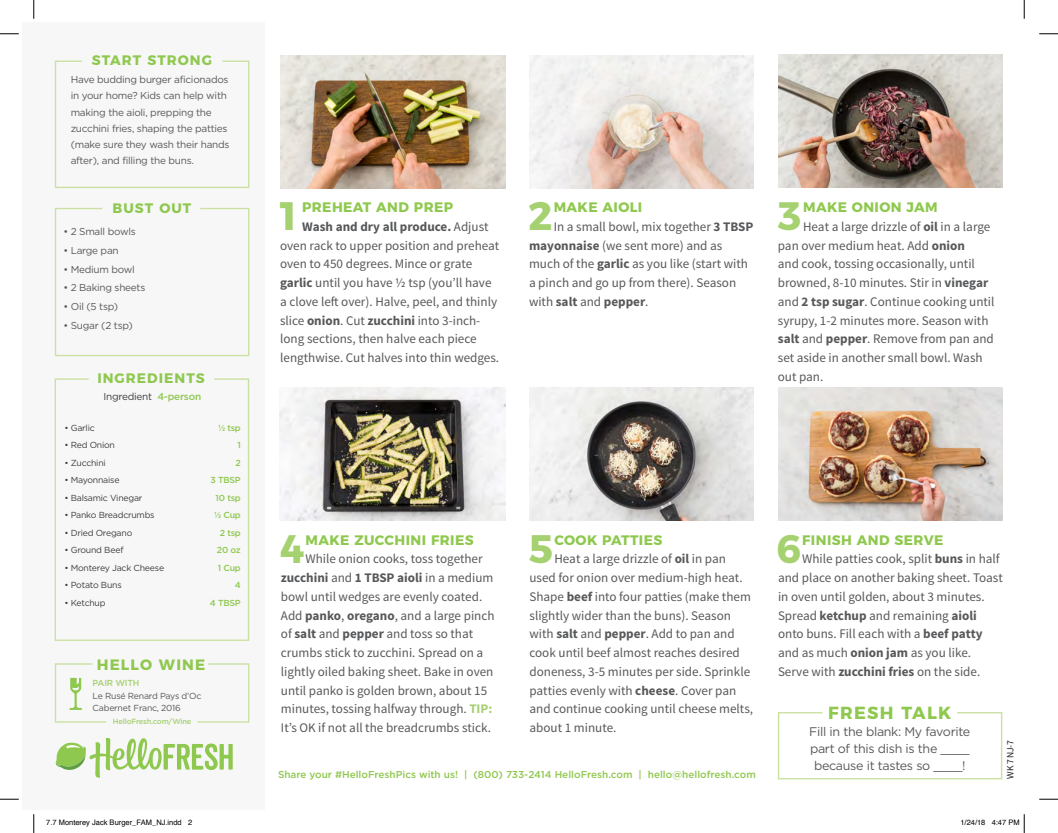
<style>
.page{position:relative;width:1058px;height:833px;background:#fff}
.page>*{position:absolute;margin:0;border:0;box-sizing:border-box;transform-origin:0 0}
.t1{font:700 39.62px "Montserrat";color:#a6d170}
.t2{font:700 17.5px "Montserrat";letter-spacing:.075em;color:#8fc84e}
.t3{font:700 15px "Montserrat";letter-spacing:.075em;color:#8fc84e}
.t4{font:700 13.75px "Montserrat";letter-spacing:.03em;color:#8fc84e}
.t5{font:700 13.75px "Montserrat";letter-spacing:.075em;color:#8fc84e}
.t6{font:13.12px/18.8px "Source Sans Pro";color:#57585a}
.t7{font:12.5px/16.8px "Gotham";letter-spacing:-.025em;color:#57585a;text-align:center}
.t8{font:10px/16.2px "Gotham";letter-spacing:-.025em;color:#57585a}
.t9{font:500 10px "Gotham";color:#8fc84e}
.t10{font:10px "Gotham";letter-spacing:-.025em;color:#3e3e3f}
.t11{font:9.62px "Source Sans Pro";color:#231f20}
.t12{font:8.75px "Gotham";letter-spacing:-.025em;color:#3e3e3f}
.t13{font:500 8.75px/17.5px "Gotham";letter-spacing:-.025em;color:#8fc84e;text-align:right}
.t14{font:8.75px/12.5px "Gotham";letter-spacing:-.025em;color:#57585a}
.t15{font:500 8.75px "Gotham";letter-spacing:-.025em;color:#a6d170}
.t16{font:7.5px "Helvetica";color:#000}
.t17{font:500 7.5px "Gotham";letter-spacing:-.025em;color:#a6d170}
.s1{font-weight:500;color:#8fc84e}
.s2{font-weight:700}
.s3{font-weight:700;color:#a6d170}
</style>
<div class="page">
<div style="left:23px;top:23px;width:242px;height:787px;background:#f7f7f8"></div>
<img style="left:281px;top:55px;width:224px;height:133px">
<img style="left:529px;top:55px;width:225px;height:133px">
<img style="left:529px;top:387px;width:224px;height:133px">
<img style="left:280px;top:387px;width:225px;height:133px">
<img style="left:778px;top:55px;width:224px;height:132px">
<img style="left:778px;top:387px;width:224px;height:133px">
<svg style="left:54px;top:207px;width:196px;height:150px"></svg>
<svg style="left:54px;top:378px;width:196px;height:263px"></svg>
<svg style="left:54px;top:60px;width:196px;height:128px"></svg>
<svg style="left:54px;top:663px;width:53px;height:60px"></svg>
<svg style="left:197px;top:663px;width:53px;height:60px"></svg>
<svg style="left:56px;top:738px;width:177px;height:39px"></svg>
<svg style="left:777px;top:712px;width:226px;height:68px"></svg>
<svg style="left:0;top:33px;width:19px;height:2px"></svg>
<svg style="left:1039px;top:33px;width:19px;height:2px"></svg>
<svg style="left:0;top:798px;width:19px;height:2px"></svg>
<svg style="left:1039px;top:798px;width:19px;height:2px"></svg>
<svg style="left:33px;top:0;width:2px;height:19px"></svg>
<svg style="left:33px;top:814px;width:2px;height:19px"></svg>
<svg style="left:1023px;top:0;width:2px;height:19px"></svg>
<svg style="left:1023px;top:814px;width:2px;height:19px"></svg>
<p class="t5" style="left:92px;top:49px;width:122px">START STRONG</p>
<p class="t8" style="left:71px;top:71px;width:160px">Have budding burger aficionados in your home? Kids can help with making the aioli, prepping the zucchini fries, shaping the patties (make sure they wash their hands after), and filling the buns.</p>
<p class="t4" style="left:112px;top:196px;width:80px">BUST OUT</p>
<p class="t8" style="left:63px;top:223px;width:74px">• 2 Small bowls</p>
<p class="t8" style="left:63px;top:242px;width:57px">• Large pan</p>
<p class="t8" style="left:63px;top:261px;width:73px">• Medium bowl</p>
<p class="t8" style="left:63px;top:279px;width:83px">• 2 Baking sheets</p>
<p class="t8" style="left:63px;top:298px;width:56px">• Oil (5 tsp)</p>
<p class="t8" style="left:63px;top:317px;width:71px">• Sugar (2 tsp)</p>
<p class="t5" style="left:97px;top:366px;width:109px">INGREDIENTS</p>
<p class="t10" style="left:103px;top:390px;width:99px">Ingredient <span class="s1">4-person</span></p>
<p class="t12" style="left:64px;top:422px;width:32px">• Garlic</p>
<p class="t12" style="left:64px;top:439px;width:52px">• Red Onion</p>
<p class="t12" style="left:64px;top:457px;width:43px">• Zucchini</p>
<p class="t12" style="left:64px;top:474px;width:57px">• Mayonnaise</p>
<p class="t12" style="left:64px;top:492px;width:80px">• Balsamic Vinegar</p>
<p class="t12" style="left:64px;top:509px;width:92px">• Panko Breadcrumbs</p>
<p class="t12" style="left:64px;top:527px;width:69px">• Dried Oregano</p>
<p class="t12" style="left:64px;top:544px;width:61px">• Ground Beef</p>
<p class="t12" style="left:64px;top:562px;width:101px">• Monterey Jack Cheese</p>
<p class="t12" style="left:64px;top:579px;width:59px">• Potato Buns</p>
<p class="t12" style="left:64px;top:597px;width:43px">• Ketchup</p>
<p class="t13" style="left:210px;top:419px;width:32px">½ tsp<br>1<br>2<br>3 TBSP<br>10 tsp ½ Cup<br>2 tsp<br>20 oz<br>1 Cup<br>4<br>4 TBSP</p>
<p class="t3" style="left:97px;top:652px;width:110px">HELLO WINE</p>
<p class="t15" style="left:93px;top:677px;width:48px">PAIR WITH</p>
<p class="t17" style="left:113px;top:716px;width:80px">HelloFresh.com/Wine</p>
<p class="t14" style="left:93px;top:689px;width:110px">Le Rusé Renard Pays d’Oc<br>Cabernet Franc, 2016</p>
<h1 class="t1" style="left:276px;top:183px;width:26px">1</h1>
<p class="t4" style="left:302px;top:196px;width:152px">PREHEAT AND PREP</p>
<p class="t6" style="left:280px;top:217px;width:221px;text-indent:22px"><span class="s2">Wash and dry all produce.</span> Adjust oven rack to upper position and preheat oven to 450 degrees. Mince or grate <span class="s2">garlic</span> until you have ½ tsp (you’ll have a clove left over). Halve, peel, and thinly slice <span class="s2">onion</span>. Cut <span class="s2">zucchini</span> into 3-inch&shy;long sections, then halve each piece lengthwise. Cut halves into thin wedges.</p>
<h1 class="t1" style="left:528px;top:183px;width:26px">2</h1>
<p class="t4" style="left:553px;top:196px;width:90px">MAKE AIOLI</p>
<p class="t6" style="left:529px;top:217px;width:226px;text-indent:25px">In a small bowl, mix together <span class="s2">3 TBSP mayonnaise</span> (we sent more) and as much of the <span class="s2">garlic</span> as you like (start with a pinch and go up from there). Season with <span class="s2">salt</span> and <span class="s2">pepper</span>.</p>
<h1 class="t1" style="left:777px;top:183px;width:24px">3</h1>
<p class="t4" style="left:803px;top:196px;width:136px">MAKE ONION JAM</p>
<p class="t6" style="left:778px;top:217px;width:218px;text-indent:25px">Heat a large drizzle of <span class="s2">oil</span> in a large pan over medium heat. Add <span class="s2">onion<br></span>and cook, tossing occasionally, until browned, 8-10 minutes. Stir in <span class="s2">vinegar </span>and <span class="s2">2 tsp sugar</span>. Continue cooking until syrupy, 1-2 minutes more. Season with <span class="s2">salt</span> and <span class="s2">pepper</span>. Remove from pan and set aside in another small bowl. Wash out pan.</p>
<h1 class="t1" style="left:280px;top:516px;width:26px">4</h1>
<p class="t4" style="left:305px;top:528px;width:170px">MAKE ZUCCHINI FRIES</p>
<p class="t6" style="left:281px;top:550px;width:215px;text-indent:25px">While onion cooks, toss together <span class="s2">zucchini</span> and <span class="s2">1 TBSP aioli</span> in a medium bowl until wedges are evenly coated.<br>Add <span class="s2">panko</span>, <span class="s2">oregano</span>, and a large pinch of <span class="s2">salt</span> and <span class="s2">pepper</span> and toss so that crumbs stick to zucchini. Spread on a lightly oiled baking sheet. Bake in oven until panko is golden brown, about 15 minutes, tossing halfway through. <span class="s3">TIP:<br></span>It’s OK if not all the breadcrumbs stick.</p>
<h1 class="t1" style="left:529px;top:516px;width:26px">5</h1>
<p class="t4" style="left:554px;top:528px;width:109px">COOK PATTIES</p>
<p class="t6" style="left:529px;top:550px;width:225px;text-indent:25px">Heat a large drizzle of <span class="s2">oil</span> in pan used for onion over medium-high heat.<br>Shape <span class="s2">beef</span> into four patties (make them slightly wider than the buns). Season with <span class="s2">salt</span> and <span class="s2">pepper</span>. Add to pan and cook until beef almost reaches desired doneness, 3-5 minutes per side. Sprinkle patties evenly with <span class="s2">cheese</span>. Cover pan and continue cooking until cheese melts, about 1 minute.</p>
<p class="t9" style="left:278px;top:767px;width:479px">Share your #HelloFreshPics with us! | (800) 733-2414 HelloFresh.com | hello@hellofresh.com</p>
<h1 class="t1" style="left:776px;top:516px;width:26px">6</h1>
<p class="t4" style="left:802px;top:528px;width:143px">FINISH AND SERVE</p>
<p class="t6" style="left:778px;top:550px;width:226px;text-indent:24px">While patties cook, split <span class="s2">buns</span> in half and place on another baking sheet. Toast in oven until golden, about 3 minutes.<br>Spread <span class="s2">ketchup</span> and remaining <span class="s2">aioli </span>onto buns. Fill each with a <span class="s2">beef patty </span>and as much <span class="s2">onion jam</span> as you like.<br>Serve with <span class="s2">zucchini fries</span> on the side.</p>
<h2 class="t2" style="left:828px;top:698px;width:125px">FRESH TALK</h2>
<p class="t7" style="left:809px;top:723px;width:162px">Fill in the blank: My favorite part of this dish is the ____ because it tastes so ____!</p>
<p class="t11" style="left:1004px;top:778px;width:40px;rotate:-90deg">WK 7 NJ-7</p>
<p class="t16" style="left:46px;top:817px;width:147px">7.7 Monterey Jack Burger_FAM_NJ.indd 2</p>
<p class="t16" style="left:960px;top:817px;width:61px">1/24/18 4:47 PM</p>
</div>
